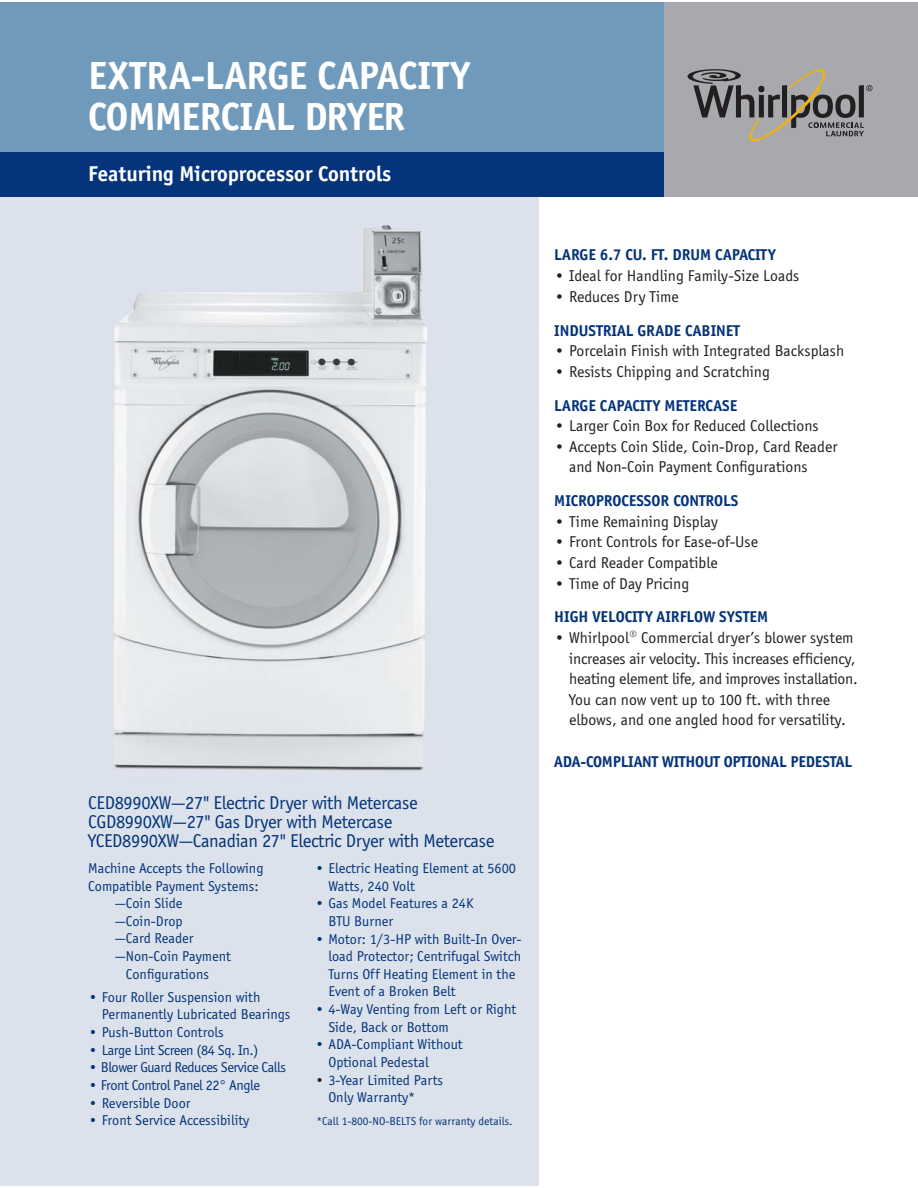
<style>
.page{position:relative;width:918px;height:1188px;background:#fff}
.page>*{position:absolute;margin:0;border:0;box-sizing:border-box;transform-origin:0 0}
.t1{font:700 40.5px/41.2px "Officina Sans";letter-spacing:-.01em;color:#fff}
.t2{font:700 22.05px "Officina Sans";color:#fff}
.t3{font:19.2px/19.2px "Officina Sans";letter-spacing:-.02em;color:#05347a}
.t4{font:16.2px/20.5px "Officina Sans";color:#231f20}
.t5{font:700 16.2px "Officina Sans";color:#05347a}
.t6{font:14.7px/17.7px "Officina Sans";color:#05347a}
.t7{font:14.7px "Officina Sans";letter-spacing:-.03em;color:#05347a}
.t8{font:11.7px "Officina Sans";color:#05347a}
.s1{color:#231f20}
</style>
<div class="page">
<div style="left:0;top:197px;width:538px;height:988px;background:#dbe2eb"></div>
<img style="left:338px;top:767px;width:86px;height:4px">
<img style="left:115px;top:767px;width:223px;height:3px">
<img style="left:114px;top:226px;width:313px;height:541px">
<div style="left:0;top:3px;width:683px;height:194px;background:#709abc"></div>
<div style="left:0;top:153px;width:668px;height:44px;background:#05347a"></div>
<div style="left:664px;top:3px;width:254px;height:194px;background:#a7a9ac"></div>
<svg style="left:687px;top:69px;width:186px;height:72px"></svg>
<h1 class="t1" style="left:88px;top:58px;width:383px">EXTRA-LARGE CAPACITY<br>COMMERCIAL DRYER</h1>
<h2 class="t2" style="left:88px;top:165px;width:305px">Featuring Microprocessor Controls</h2>
<h3 class="t3" style="left:88px;top:795px;width:408px">CED8990XW—27" Electric Dryer with Metercase<br>CGD8990XW—27" Gas Dryer with Metercase<br>YCED8990XW—Canadian 27" Electric Dryer with Metercase</h3>
<p class="t6" style="left:88px;top:860px;width:177px">Machine Accepts the Following</p>
<p class="t6" style="left:88px;top:878px;width:172px">Compatible Payment Systems:</p>
<p class="t6" style="left:115px;top:896px;width:69px">—Coin Slide</p>
<p class="t6" style="left:115px;top:913px;width:69px">—Coin-Drop</p>
<p class="t6" style="left:115px;top:931px;width:80px">—Card Reader</p>
<p class="t6" style="left:126px;top:949px;width:107px;text-indent:-11px">— Non-Coin Payment<br>Configurations</p>
<p class="t6" style="left:102px;top:989px;width:190px;text-indent:-13px">• Four Roller Suspension with<br>Permanently Lubricated Bearings</p>
<p class="t6" style="left:88px;top:1024px;width:137px">• Push-Button Controls</p>
<p class="t7" style="left:88px;top:1044px;width:172px">• Large Lint Screen (84 Sq. In.)</p>
<p class="t7" style="left:88px;top:1062px;width:199px">• Blower Guard Reduces Service Calls</p>
<p class="t7" style="left:88px;top:1079px;width:173px">• Front Control Panel 22° Angle</p>
<p class="t6" style="left:88px;top:1095px;width:104px">• Reversible Door</p>
<p class="t6" style="left:88px;top:1113px;width:163px">• Front Service Accessibility</p>
<p class="t6" style="left:328px;top:860px;width:189px;text-indent:-13px">• Electric Heating Element at 5600<br>Watts, 240 Volt</p>
<p class="t6" style="left:328px;top:896px;width:147px;text-indent:-13px">• Gas Model Features a 24K<br>BTU Burner</p>
<p class="t6" style="left:328px;top:931px;width:195px;text-indent:-13px">• Motor: 1/3-HP with Built-In Over&shy;load Protector; Centrifugal Switch<br>Turns Off Heating Element in the<br>Event of a Broken Belt</p>
<p class="t6" style="left:328px;top:1002px;width:189px;text-indent:-13px">• 4-Way Venting from Left or Right<br>Side, Back or Bottom</p>
<p class="t6" style="left:328px;top:1037px;width:136px;text-indent:-13px">• ADA -Compliant Without<br>Optional Pedestal</p>
<p class="t6" style="left:328px;top:1072px;width:116px;text-indent:-13px"><span class="s1">•</span> 3-Year Limited Parts<br>Only Warranty*</p>
<p class="t8" style="left:317px;top:1117px;width:197px">*Call 1-800-NO-BELTS for warranty details.</p>
<p class="t5" style="left:554px;top:249px;width:223px">LARGE 6.7 CU. FT. DRUM CAPACITY</p>
<p class="t4" style="left:554px;top:267px;width:247px">• Ideal for Handling Family-Size Loads</p>
<p class="t4" style="left:554px;top:287px;width:126px">• Reduces Dry Time</p>
<p class="t5" style="left:554px;top:324px;width:187px">INDUSTRIAL GRADE CABINET</p>
<p class="t4" style="left:554px;top:342px;width:291px">• Porcelain Finish with Integrated Backsplash</p>
<p class="t4" style="left:554px;top:362px;width:217px">• Resists Chipping and Scratching</p>
<p class="t5" style="left:554px;top:399px;width:184px">LARGE CAPACITY METERCASE</p>
<p class="t4" style="left:554px;top:417px;width:266px">• Larger Coin Box for Reduced Collections</p>
<p class="t4" style="left:569px;top:437px;width:270px;text-indent:-15px">• Accepts Coin Slide, Coin-Drop, Card Reader and Non-Coin Payment Configurations</p>
<p class="t5" style="left:554px;top:494px;width:186px">MICROPROCESSOR CONTROLS</p>
<p class="t4" style="left:554px;top:512px;width:165px">• Time Remaining Display</p>
<p class="t4" style="left:554px;top:533px;width:205px">• Front Controls for Ease-of-Use</p>
<p class="t4" style="left:554px;top:554px;width:165px">• Card Reader Compatible</p>
<p class="t4" style="left:554px;top:574px;width:137px">• Time of Day Pricing</p>
<p class="t5" style="left:554px;top:611px;width:215px">HIGH VELOCITY AIRFLOW SYSTEM</p>
<p class="t4" style="left:569px;top:629px;width:290px;text-indent:-15px">• Whirlpool® Commercial dryer’s blower system increases air velocity. This increases efficiency, heating element life, and improves installation.<br>You can now vent up to 100 ft. with three elbows, and one angled hood for versatility.</p>
<p class="t5" style="left:554px;top:755px;width:299px">ADA-COMPLIANT WITHOUT OPTIONAL PEDESTAL</p>
</div>
